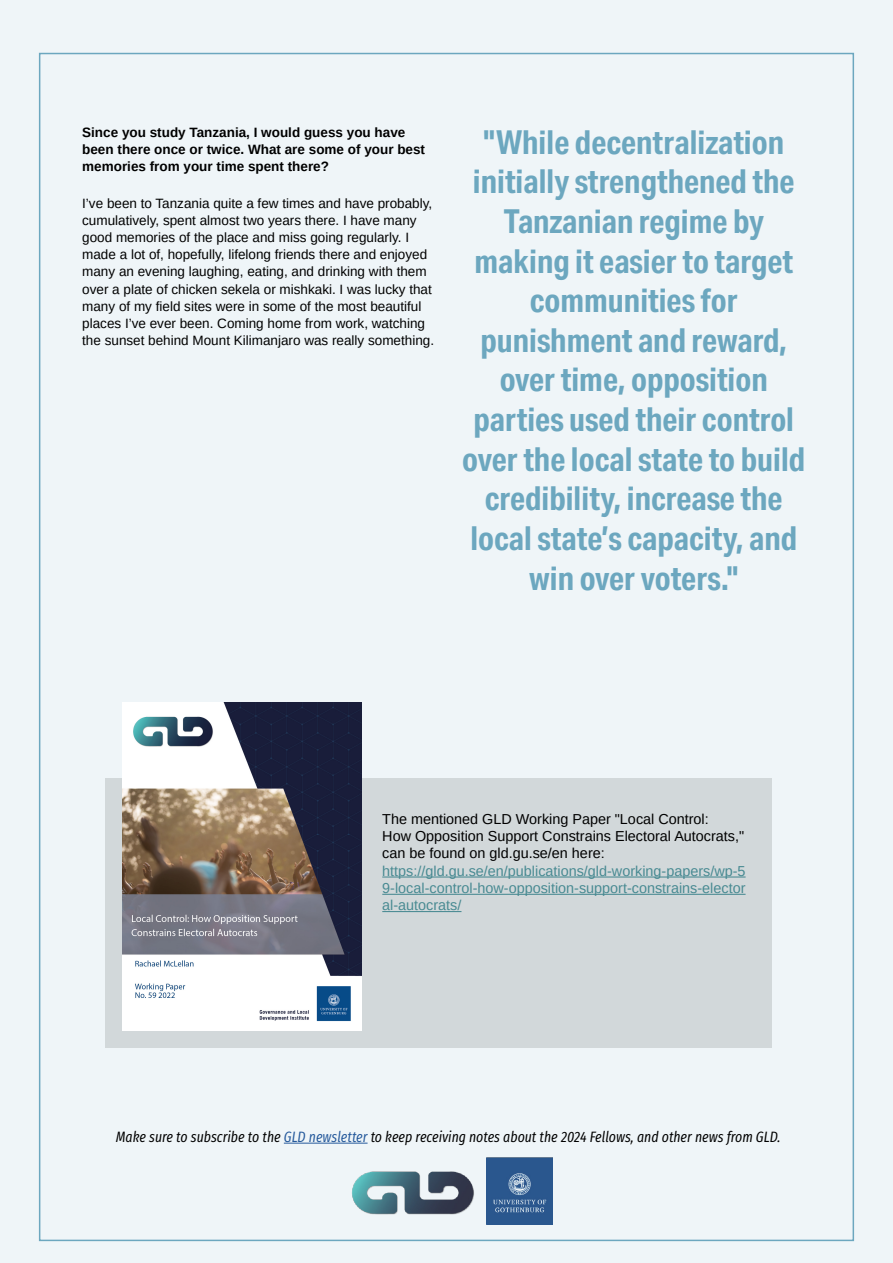
<style>
.page{position:relative;width:893px;height:1263px;background:#eff5f8}
.page>*{position:absolute;margin:0;border:0;box-sizing:border-box;transform-origin:0 0}
.t1{font:700 33px/39.6px "Aktiv Grotesk Cd";color:#6ca7bf;text-align:center}
.t2{font:italic 15px "Fira Sans Compressed";color:#000}
.t3{font:14.4px/17.2px "Arimo";color:#488a92;text-align:justify}
.t4{font:14.4px/17.2px "Arimo";color:#000}
.t5{font:13.5px/17.1px "Arimo";color:#000}
.t6{font:700 13.5px/17.1px "Arimo";color:#000}
.s1{color:#265a9c}
</style>
<div class="page">
<img style="left:487px;top:1157px;width:65px;height:68px">
<img style="left:341px;top:1157px;width:140px;height:68px">
<hr style="left:284px;top:1143px;width:84px;height:1px;background:#265a9c">
<div style="left:105px;top:778px;width:666px;height:270px;background:#d2d8da"></div>
<img style="left:123px;top:702px;width:239px;height:328px">
<hr style="left:382px;top:876px;width:364px;height:1px;background:#488a92">
<hr style="left:382px;top:894px;width:364px;height:1px;background:#488a92">
<hr style="left:382px;top:911px;width:79px;height:1px;background:#488a92">
<p class="t6" style="left:82px;top:124px;width:344px">Since you study Tanzania, I would guess you have been there once or twice. What are some of your best memories from your time spent there?</p>
<p class="t1" style="left:462px;top:123px;width:344px">"While decentralization initially strengthened the<br>Tanzanian regime by making it easier to target communities for punishment and reward, over time, opposition parties used their control over the local state to build credibility, increase the local state’s capacity, and win over voters."</p>
<p class="t5" style="left:82px;top:195px;width:353px">I’ve been to Tanzania quite a few times and have probably, cumulatively, spent almost two years there. I have many good memories of the place and miss going regularly. I made a lot of, hopefully, lifelong friends there and enjoyed many an evening laughing, eating, and drinking with them over a plate of chicken sekela or mishkaki. I was lucky that many of my field sites were in some of the most beautiful places I’ve ever been. Coming home from work, watching the sunset behind Mount Kilimanjaro was really something.</p>
<p class="t4" style="left:382px;top:810px;width:363px">The mentioned GLD Working Paper "Local Control:<br>How Opposition Support Constrains Electoral Autocrats," can be found on gld.gu.se/en here:</p>
<p class="t3" style="left:382px;top:862px;width:365px">https://gld.gu.se/en/publications/gld-working-papers/wp-5<br>9-local-control-how-opposition-support-constrains-elector al-autocrats/</p>
<p class="t2" style="left:116px;top:1125px;width:666px">Make sure to subscribe to the <span class="s1">GLD newsletter</span> to keep receiving notes about the 2024 Fellows, and other news from GLD.</p>
</div>
